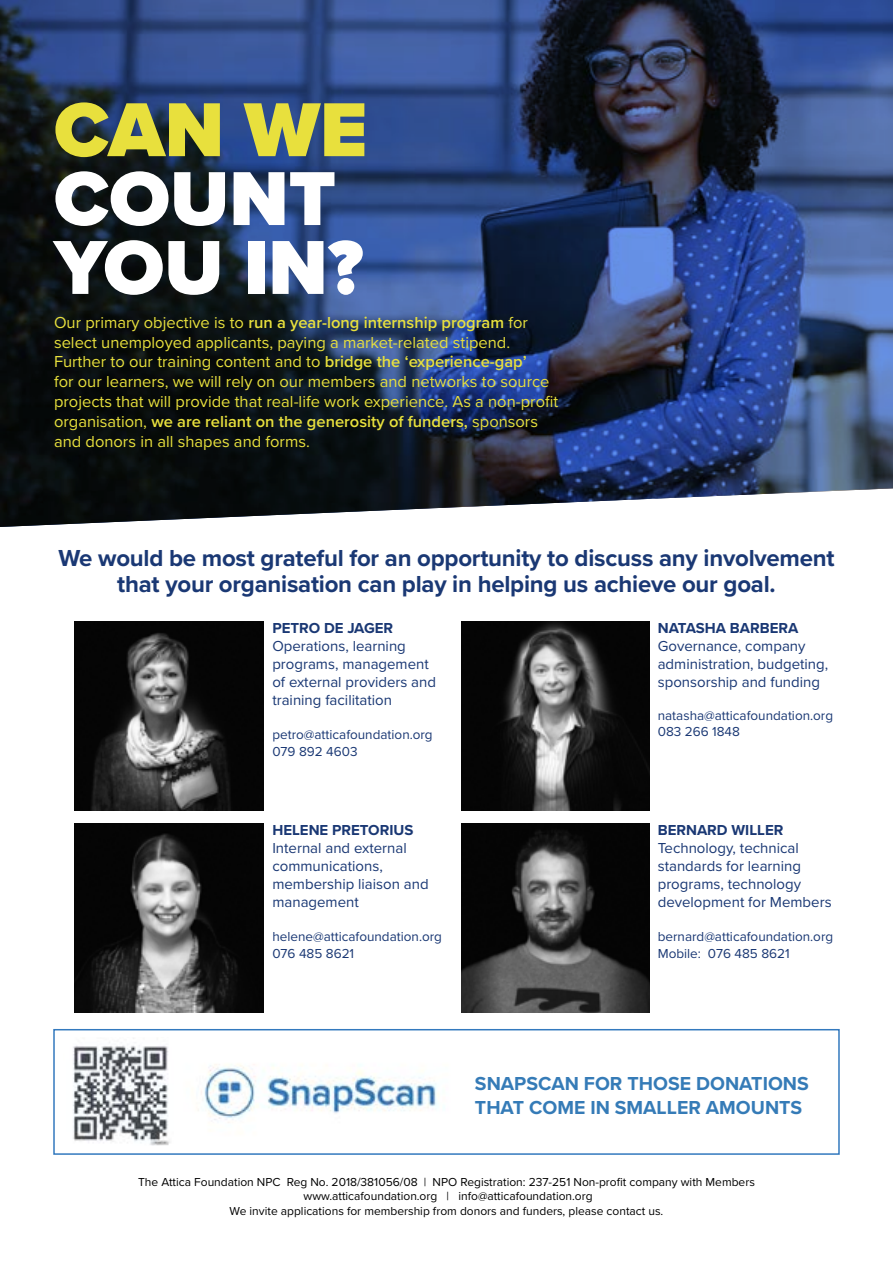
<style>
.page{position:relative;width:893px;height:1263px;background:#fff}
.page>*{position:absolute;margin:0;border:0;box-sizing:border-box;transform-origin:0 0}
.t1{font:900 79.2px/68.8px "Proxima Nova";color:#fff}
.t2{font:900 79.2px "Proxima Nova";color:#e8e03d}
.t3{font:700 24px/25.5px "Proxima Nova";letter-spacing:-.01em;color:#1a3874;text-align:center}
.t4{font:700 19.5px/23.4px "Proxima Nova";color:#357bb7}
.t5{font:16.5px/19.8px "Proxima Nova";color:#e8e03d}
.t6{font:15px/18px "Proxima Nova";color:#1a3874}
.t7{font:700 15px "Proxima Nova";color:#1a3874}
.t8{font:13.5px/16.2px "Proxima Nova";color:#1a3874}
.t9{font:12px/14.4px "Proxima Nova";color:#000;text-align:center}
.s1{font-weight:600}
</style>
<div class="page">
<img style="left:461px;top:823px;width:188px;height:189px">
<img style="left:75px;top:823px;width:188px;height:189px">
<img style="left:461px;top:621px;width:188px;height:189px">
<img style="left:198px;top:1064px;width:241px;height:59px">
<div style="left:53px;top:1029px;width:787px;height:126px;border:2px solid #3379be"></div>
<img style="left:75px;top:621px;width:188px;height:189px">
<svg style="left:0;top:0;width:893px;height:527px;background:#2c3d61"></svg>
<img style="left:73px;top:1038px;width:97px;height:108px">
<h1 class="t2" style="left:54px;top:71px;width:315px">CAN WE</h1>
<h1 class="t1" style="left:54px;top:164px;width:311px">COUNT<br>YOU IN?</h1>
<p class="t5" style="left:54px;top:312px;width:506px">Our primary objective is to <span class="s1">run a year-long internship program</span> for select unemployed applicants, paying a market-related stipend.<br>Further to our training content and to <span class="s1">bridge the ‘experience-gap’<br></span>for our learners, we will rely on our members and networks to source projects that will provide that real-life work experience. As a non-profit organisation, <span class="s1">we are reliant on the generosity of funders,</span> sponsors and donors in all shapes and forms.</p>
<h2 class="t3" style="left:58px;top:545px;width:778px">We would be most grateful for an opportunity to discuss any involvement that your organisation can play in helping us achieve our goal.</h2>
<p class="t7" style="left:272px;top:617px;width:122px">PETRO DE JAGER</p>
<p class="t6" style="left:272px;top:636px;width:165px">Operations, learning programs, management of external providers and training facilitation</p>
<p class="t8" style="left:272px;top:726px;width:162px">petro@atticafoundation.org<br>079 892 4603</p>
<p class="t7" style="left:658px;top:617px;width:142px">NATASHA BARBERA</p>
<p class="t6" style="left:658px;top:636px;width:172px">Governance, company administration, budgeting, sponsorship and funding</p>
<p class="t8" style="left:658px;top:706px;width:177px">natasha@atticafoundation.org<br>083 266 1848</p>
<p class="t7" style="left:272px;top:819px;width:143px">HELENE PRETORIUS</p>
<p class="t6" style="left:272px;top:838px;width:158px">Internal and external communications, membership liaison and management</p>
<p class="t8" style="left:272px;top:928px;width:171px">helene@atticafoundation.org<br>076 485 8621</p>
<p class="t7" style="left:658px;top:819px;width:127px">BERNARD WILLER</p>
<p class="t6" style="left:658px;top:838px;width:175px">Technology, technical standards for learning programs, technology development for Members</p>
<p class="t8" style="left:658px;top:928px;width:177px">bernard@atticafoundation.org<br>Mobile: 076 485 8621</p>
<p class="t4" style="left:475px;top:1072px;width:335px">SNAPSCAN FOR THOSE DONATIONS<br>THAT COME IN SMALLER AMOUNTS</p>
<p class="t9" style="left:138px;top:1174px;width:618px">The Attica Foundation NPC Reg No. 2018/381056/08 | NPO Registration: 237-251 Non-profit company with Members www.atticafoundation.org | info@atticafoundation.org<br>We invite applications for membership from donors and funders, please contact us.</p>
</div>
